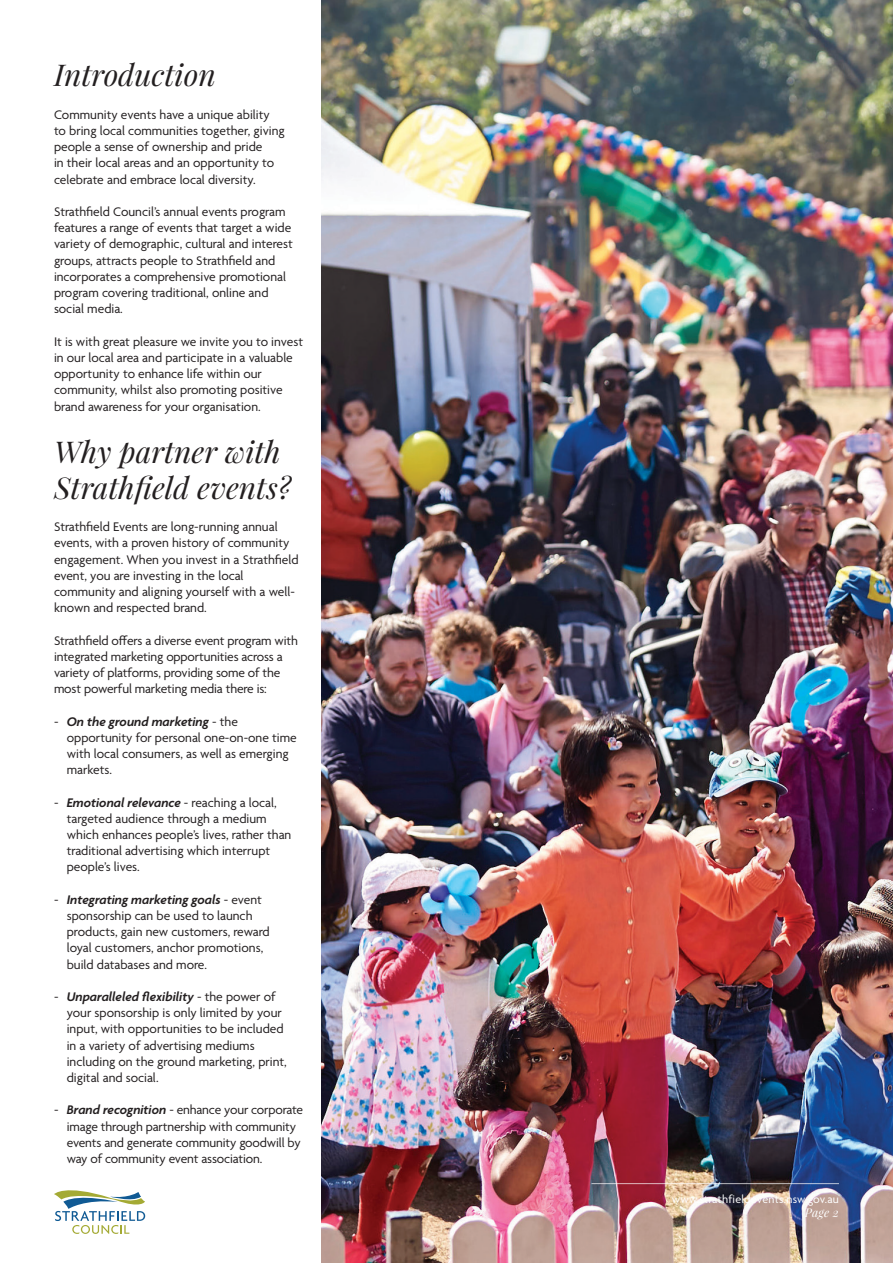
<style>
.page{position:relative;width:893px;height:1263px;background:#fff}
.page>*{position:absolute;margin:0;border:0;box-sizing:border-box;transform-origin:0 0}
.t1{font:italic 30px/36px "Playfair Display";color:#231f20}
.t2{font:13.5px/16.2px "Agenda";color:#231f20}
.t3{font:12px "Agenda";letter-spacing:.02em;color:#fff}
.t4{font:italic 12px "Playfair Display";color:#fff}
.s1{font-weight:600;font-style:italic}
</style>
<div class="page">
<img style="left:321px;top:0;width:572px;height:1263px">
<svg style="left:54px;top:1190px;width:91px;height:44px"></svg>
<hr style="left:591px;top:1183px;width:248px;height:1px;background:#fff">
<p class="t1" style="left:54px;top:56px;width:163px">Introduction</p>
<p class="t2" style="left:54px;top:107px;width:232px">Community events have a unique ability to bring local communities together, giving people a sense of ownership and pride<br>in their local areas and an opportunity to celebrate and embrace local diversity.</p>
<p class="t2" style="left:54px;top:204px;width:240px">Strathfield Council’s annual events program features a range of events that target a wide variety of demographic, cultural and interest groups, attracts people to Strathfield and incorporates a comprehensive promotional program covering traditional, online and social media.</p>
<p class="t2" style="left:54px;top:334px;width:251px">It is with great pleasure we invite you to invest in our local area and participate in a valuable opportunity to enhance life within our community, whilst also promoting positive brand awareness for your organisation.</p>
<p class="t1" style="left:54px;top:433px;width:238px">Why partner with<br>Strathfield events?</p>
<p class="t2" style="left:54px;top:519px;width:246px">Strathfield Events are long-running annual events, with a proven history of community engagement. When you invest in a Strathfield event, you are investing in the local community and aligning yourself with a well&shy;known and respected brand.</p>
<p class="t2" style="left:54px;top:633px;width:246px">Strathfield offers a diverse event program with integrated marketing opportunities across a variety of platforms, providing some of the most powerful marketing media there is:</p>
<p class="t2" style="left:67px;top:714px;width:232px;text-indent:-13px">- <span class="s1">On the ground marketing</span> - the opportunity for personal one-on-one time with local consumers, as well as emerging markets.</p>
<p class="t2" style="left:67px;top:795px;width:226px;text-indent:-13px">- <span class="s1">Emotional relevance</span> - reaching a local, targeted audience through a medium which enhances people’s lives, rather than traditional advertising which interrupt people’s lives.</p>
<p class="t2" style="left:67px;top:892px;width:205px;text-indent:-13px">- <span class="s1">Integrating marketing goals</span> - event sponsorship can be used to launch products, gain new customers, reward loyal customers, anchor promotions, build databases and more.</p>
<p class="t2" style="left:67px;top:989px;width:222px;text-indent:-13px">- <span class="s1">Unparalleled flexibility</span> - the power of your sponsorship is only limited by your input, with opportunities to be included in a variety of advertising mediums including on the ground marketing, print, digital and social.</p>
<p class="t2" style="left:67px;top:1103px;width:238px;text-indent:-13px">- <span class="s1">Brand recognition</span> - enhance your corporate image through partnership with community events and generate community goodwill by way of community event association.</p>
<p class="t3" style="left:672px;top:1192px;width:169px">www.strathfieldevents.nsw.gov.au</p>
<p class="t4" style="left:805px;top:1204px;width:36px">Page 2</p>
</div>
